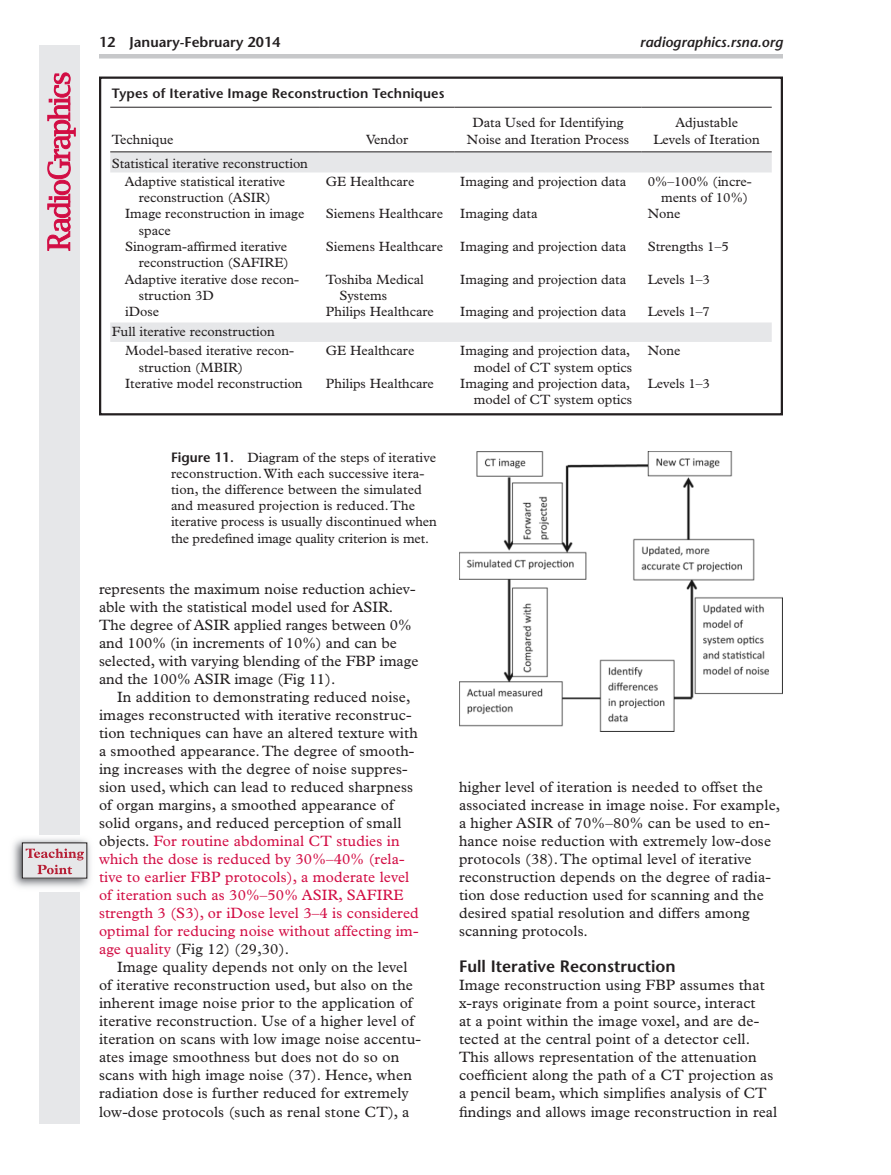
<style>
.page{position:relative;width:891px;height:1175px;background:#fff}
.page>*{position:absolute;margin:0;border:0;box-sizing:border-box;transform-origin:0 0}
.t1{font:600 16.5px "Stone Sans";color:#231f20}
.Para_Text{font:15px/18px "Plantin";letter-spacing:.01em;color:#231f20}
.Flush_Left{font:15px/18px "Plantin";letter-spacing:.01em;color:#231f20}
.t2{font:600 14.25px "Stone Sans";color:#231f20}
.t3{font:italic 600 14.25px "Stone Sans";color:#231f20}
.Table_Body{font:13.5px/16.5px "Plantin";color:#231f20;text-align:right}
.Figure_Legend{font:13.5px/16.2px "Plantin";letter-spacing:.01em;color:#231f20}
.Table_Head{font:13.5px/16.5px "Plantin";color:#231f20;text-align:center}
.Table_Title{font:600 13.5px "Stone Sans";letter-spacing:.01em;color:#231f20}
.s1{font-family:"Stone Sans";font-weight:600}
.s2{color:#d20d44}
</style>
<div class="page">
<div style="left:39px;top:45px;width:40px;height:1078px;background:#e6e7e9"></div>
<svg style="left:47px;top:72px;width:29px;height:179px"></svg>
<hr style="left:99px;top:54px;width:684px;height:4px;background:#c7c8ca">
<svg style="left:110px;top:152px;width:662px;height:190px"></svg>
<hr style="left:110px;top:107px;width:210px;height:1px;background:#231f20">
<hr style="left:320px;top:107px;width:134px;height:1px;background:#231f20">
<hr style="left:454px;top:107px;width:188px;height:1px;background:#231f20">
<hr style="left:642px;top:107px;width:130px;height:1px;background:#231f20">
<hr style="left:110px;top:151px;width:210px;height:1px;background:#231f20">
<hr style="left:320px;top:151px;width:134px;height:1px;background:#231f20">
<hr style="left:454px;top:151px;width:188px;height:1px;background:#231f20">
<hr style="left:642px;top:151px;width:130px;height:1px;background:#231f20">
<div style="left:99px;top:76px;width:684px;height:339px;border:2px solid #231f20"></div>
<img style="left:459px;top:451px;width:324px;height:280px">
<img style="left:12px;top:835px;width:79px;height:56px">
<div style="left:22px;top:843px;width:65px;height:35px;background:#e6e7e9"></div>
<svg style="left:26px;top:848px;width:58px;height:26px"></svg>
<p class="t2" style="left:99px;top:34px;width:183px">12 January-February 2014</p>
<p class="t3" style="left:640px;top:34px;width:145px">radiographics.rsna.org</p>
<p class="Table_Title" style="left:112px;top:85px;width:334px">Types of Iterative Image Reconstruction Techniques</p>
<p class="Table_Head" style="left:112px;top:131px;width:63px">Technique</p>
<p class="Table_Head" style="left:366px;top:131px;width:44px">Vendor</p>
<p class="Table_Head" style="left:467px;top:114px;width:164px">Data Used for Identifying<br>Noise and Iteration Process</p>
<p class="Table_Head" style="left:653px;top:114px;width:108px">Adjustable<br>Levels of Iteration</p>
<p class="Table_Body" style="left:112px;top:155px;width:198px">Statistical iterative reconstruction</p>
<p class="Table_Body" style="left:125px;top:173px;width:162px;text-align:center">Adaptive statistical iterative reconstruction (ASIR)</p>
<p class="Table_Body" style="left:326px;top:173px;width:90px">GE Healthcare</p>
<p class="Table_Body" style="left:460px;top:173px;width:167px">Imaging and projection data</p>
<p class="Table_Body" style="left:648px;top:173px;width:106px">0%–100% (incre&shy;ments of 10%)</p>
<p class="Table_Body" style="left:139px;top:205px;width:167px;text-align:left;text-indent:-14px">Image reconstruction in image space</p>
<p class="Table_Body" style="left:326px;top:205px;width:119px">Siemens Healthcare</p>
<p class="Table_Body" style="left:460px;top:205px;width:79px">Imaging data</p>
<p class="Table_Body" style="left:648px;top:205px;width:34px">None</p>
<p class="Table_Body" style="left:125px;top:238px;width:165px">Sinogram-affirmed iterative reconstruction (SAFIRE)</p>
<p class="Table_Body" style="left:326px;top:238px;width:119px">Siemens Healthcare</p>
<p class="Table_Body" style="left:460px;top:238px;width:167px">Imaging and projection data</p>
<p class="Table_Body" style="left:648px;top:238px;width:83px">Strengths 1–5</p>
<p class="Table_Body" style="left:139px;top:271px;width:162px;text-align:left;text-indent:-14px">Adaptive iterative dose recon&shy;struction 3D</p>
<p class="Table_Body" style="left:339px;top:271px;width:86px;text-align:left;text-indent:-14px">Toshiba Medical<br>Systems</p>
<p class="Table_Body" style="left:460px;top:271px;width:167px">Imaging and projection data</p>
<p class="Table_Body" style="left:648px;top:271px;width:64px">Levels 1–3</p>
<p class="Table_Body" style="left:125px;top:303px;width:36px">iDose</p>
<p class="Table_Body" style="left:326px;top:303px;width:110px">Philips Healthcare</p>
<p class="Table_Body" style="left:460px;top:303px;width:167px">Imaging and projection data</p>
<p class="Table_Body" style="left:648px;top:303px;width:64px">Levels 1–7</p>
<p class="Table_Body" style="left:112px;top:323px;width:165px">Full iterative reconstruction</p>
<p class="Table_Body" style="left:139px;top:342px;width:157px;text-align:left;text-indent:-14px">Model-based iterative recon&shy;struction (MBIR)</p>
<p class="Table_Body" style="left:326px;top:342px;width:90px">GE Healthcare</p>
<p class="Table_Body" style="left:460px;top:342px;width:173px">Imaging and projection data, model of CT system optics</p>
<p class="Table_Body" style="left:648px;top:342px;width:34px">None</p>
<p class="Table_Body" style="left:125px;top:375px;width:179px">Iterative model reconstruction</p>
<p class="Table_Body" style="left:326px;top:375px;width:110px">Philips Healthcare</p>
<p class="Table_Body" style="left:460px;top:375px;width:173px">Imaging and projection data, model of CT system optics</p>
<p class="Table_Body" style="left:648px;top:375px;width:64px">Levels 1–3</p>
<p class="Figure_Legend" style="left:171px;top:449px;width:268px"><span class="s1">Figure 11.</span> Diagram of the steps of iterative reconstruction. With each successive itera&shy;tion, the difference between the simulated and measured projection is reduced. The iterative process is usually discontinued when the predefined image quality criterion is met.</p>
<p class="Flush_Left" style="left:99px;top:580px;width:321px">represents the maximum noise reduction achiev&shy;able with the statistical model used for ASIR.<br>The degree of ASIR applied ranges between 0% and 100% (in increments of 10%) and can be selected, with varying blending of the FBP image and the 100% ASIR image (Fig 11).</p>
<p class="Para_Text" style="left:99px;top:688px;width:321px;text-indent:18px">In addition to demonstrating reduced noise, images reconstructed with iterative reconstruc&shy;tion techniques can have an altered texture with a smoothed appearance. The degree of smooth&shy;ing increases with the degree of noise suppres&shy;sion used, which can lead to reduced sharpness of organ margins, a smoothed appearance of solid organs, and reduced perception of small objects. <span class="s2">For routine abdominal CT studies in which the dose is reduced by 30%–40% (rela&shy;tive to earlier FBP protocols), a moderate level of iteration such as 30%–50% ASIR, SAFIRE strength 3 (S3), or iDose level 3–4 is considered optimal for reducing noise without affecting im&shy;age quality</span> (Fig 12) (29,30).</p>
<p class="Para_Text" style="left:99px;top:958px;width:323px;text-indent:18px">Image quality depends not only on the level of iterative reconstruction used, but also on the inherent image noise prior to the application of iterative reconstruction. Use of a higher level of iteration on scans with low image noise accentu&shy;ates image smoothness but does not do so on scans with high image noise (37). Hence, when radiation dose is further reduced for extremely low-dose protocols (such as renal stone CT), a</p>
<p class="Para_Text" style="left:459px;top:778px;width:323px">higher level of iteration is needed to offset the associated increase in image noise. For example, a higher ASIR of 70%–80% can be used to en&shy;hance noise reduction with extremely low-dose protocols (38). The optimal level of iterative reconstruction depends on the degree of radia&shy;tion dose reduction used for scanning and the desired spatial resolution and differs among scanning protocols.</p>
<h2 class="t1" style="left:459px;top:956px;width:218px">Full Iterative Reconstruction</h2>
<p class="Flush_Left" style="left:459px;top:976px;width:320px">Image reconstruction using FBP assumes that x-rays originate from a point source, interact<br>at a point within the image voxel, and are de&shy;tected at the central point of a detector cell.<br>This allows representation of the attenuation coefficient along the path of a CT projection as a pencil beam, which simplifies analysis of CT findings and allows image reconstruction in real</p>
</div>
